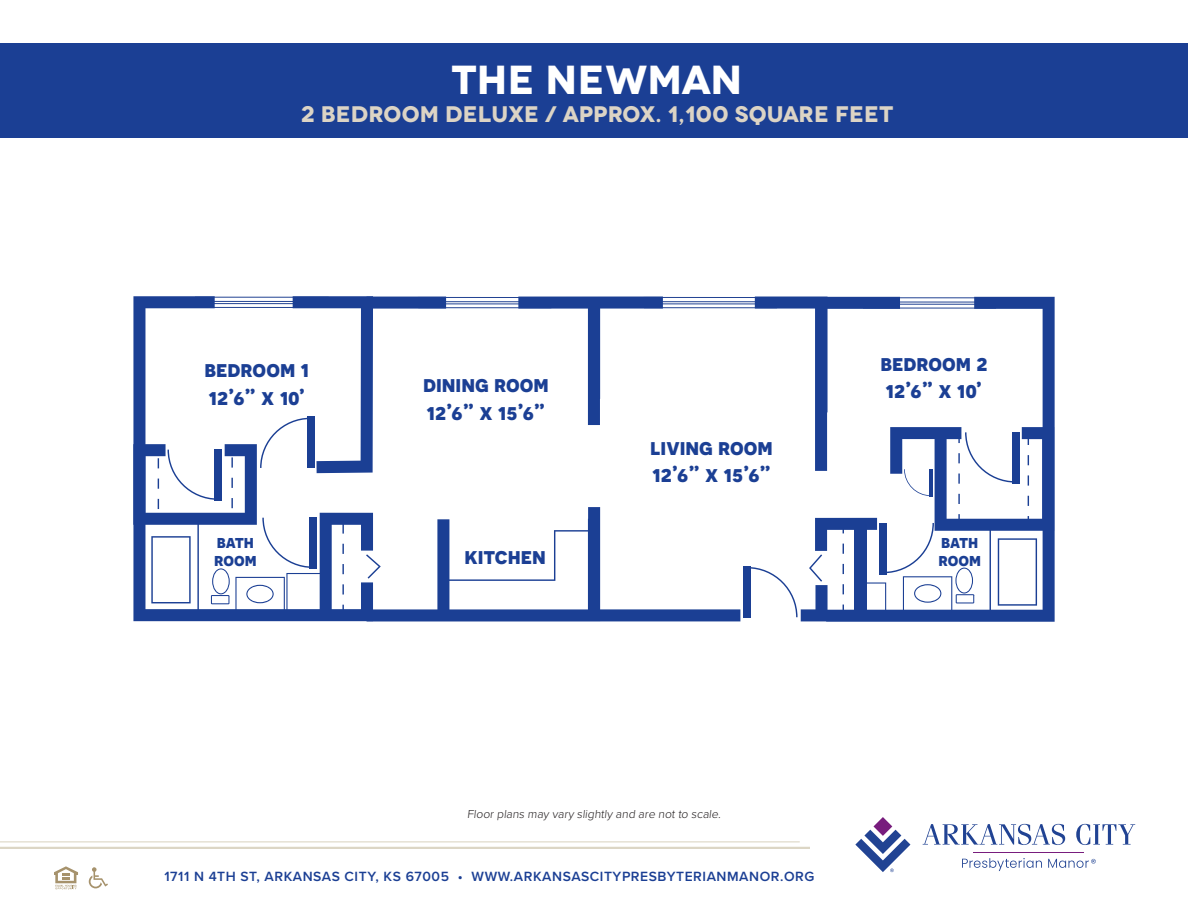
<style>
.page{position:relative;width:1188px;height:918px;background:#fff}
.page>*{position:absolute;margin:0;border:0;box-sizing:border-box;transform-origin:0 0}
.Paragraph_Style_2{font:700 40.5px "Novecentowide";letter-spacing:.01em;color:#fff}
.t1{font:700 22.95px/27.6px "Novecentosans";color:#1b3f94}
.Paragraph_Style_2-2{font:700 22.5px "Novecentowide";letter-spacing:.005em;color:#dcd4c5}
.t2{font:700 17.85px/17.9px "Novecentosans";color:#1b3f94}
.t3{font:600 13.8px "Proxima Nova";letter-spacing:.04em;color:#1b3f94}
.t4{font:300 12px "Proxima Nova";color:#231f20}
</style>
<div class="page">
<div style="left:0;top:43px;width:1188px;height:95px;background:#1b3f94"></div>
<svg style="left:54px;top:866px;width:24px;height:23px"></svg>
<svg style="left:89px;top:867px;width:19px;height:21px"></svg>
<hr style="left:0;top:841px;width:800px;height:1px;background:#a7996e">
<hr style="left:0;top:847px;width:810px;height:2px;background:#a7996e">
<hr style="left:974px;top:852px;width:110px;height:1px;background:#781d7d">
<svg style="left:962px;top:858px;width:80px;height:13px"></svg>
<svg style="left:1048px;top:859px;width:48px;height:9px"></svg>
<svg style="left:855px;top:817px;width:55px;height:55px"></svg>
<svg style="left:923px;top:824px;width:142px;height:21px"></svg>
<svg style="left:1076px;top:824px;width:59px;height:21px"></svg>
<svg style="left:133px;top:296px;width:240px;height:325px"></svg>
<svg style="left:367px;top:297px;width:688px;height:325px"></svg>
<svg style="left:133px;top:444px;width:316px;height:168px"></svg>
<svg style="left:260px;top:418px;width:47px;height:50px"></svg>
<div style="left:307px;top:417px;width:7px;height:51px;background:#1b3f94"></div>
<svg style="left:231px;top:457px;width:2px;height:11px"></svg>
<svg style="left:231px;top:478px;width:2px;height:10px"></svg>
<svg style="left:231px;top:498px;width:2px;height:10px"></svg>
<svg style="left:151px;top:522px;width:713px;height:92px"></svg>
<svg style="left:211px;top:518px;width:112px;height:94px"></svg>
<svg style="left:864px;top:427px;width:190px;height:188px"></svg>
<svg style="left:168px;top:450px;width:47px;height:50px"></svg>
<div style="left:215px;top:449px;width:7px;height:52px;background:#1b3f94"></div>
<svg style="left:366px;top:530px;width:456px;height:87px"></svg>
<p class="Paragraph_Style_2" style="left:452px;top:54px;width:292px">THE NEWMAN</p>
<p class="Paragraph_Style_2-2" style="left:301px;top:100px;width:594px">2 BEDROOM DELUXE / APPROX. 1,100 SQUARE FEET</p>
<p class="t1" style="left:205px;top:355px;width:106px">bedroom 1<br>12’6” x 10’</p>
<p class="t2" style="left:214px;top:532px;width:44px">bath room</p>
<p class="t1" style="left:423px;top:370px;width:127px">dining room<br>12’6” x 15’6”</p>
<p class="t1" style="left:465px;top:542px;width:83px">kitchen</p>
<p class="t1" style="left:650px;top:432px;width:124px">living room<br>12’6” x 15’6”</p>
<p class="t1" style="left:880px;top:348px;width:109px">bedroom 2<br>12’6” x 10’</p>
<p class="t2" style="left:939px;top:532px;width:44px">bath room</p>
<p class="t4" style="left:467px;top:805px;width:257px">Floor plans may vary slightly and are not to scale.</p>
<p class="t3" style="left:164px;top:866px;width:651px">1711 N 4TH ST, ARKANSAS CITY, KS 67005 • WWW.ARKANSASCITYPRESBYTERIANMANOR.ORG</p>
</div>
